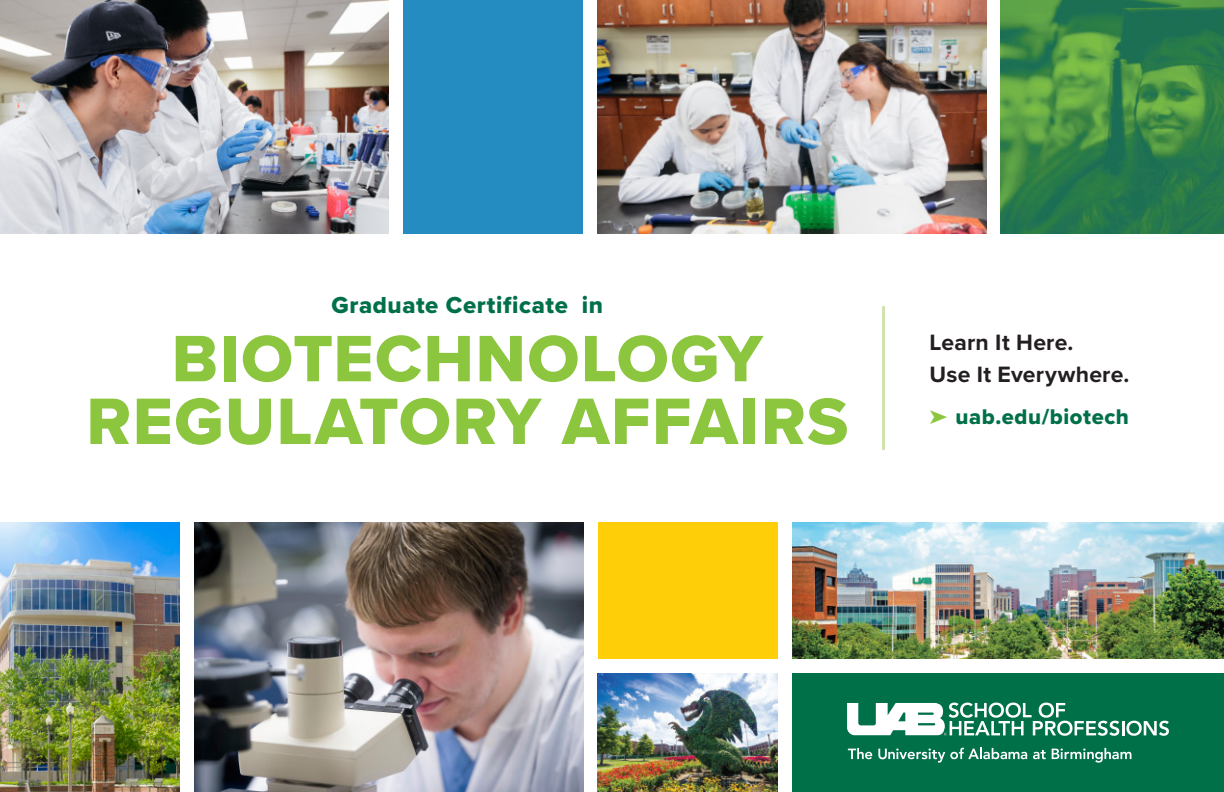
<style>
.page{position:relative;width:1224px;height:792px;background:#fff}
.page>*{position:absolute;margin:0;border:0;box-sizing:border-box;transform-origin:0 0}
.t1{font:68px "Proxima Nova Extrabld";letter-spacing:.02em;color:#8bc63e}
.t2{font:24px "Proxima Nova Extrabld";letter-spacing:.025em;color:#007049}
.FRONT-Intro_PNova_12{font:700 23px/32px "Proxima Nova";letter-spacing:.01em;color:#231f20}
.FRONT-Intro_PNova_12-2{font:22px "Proxima Nova Extrabld";letter-spacing:.03em;color:#007049}
.s1{color:#8bc63e}
</style>
<div class="page">
<div style="left:792px;top:673px;width:432px;height:119px;background:#007049"></div>
<img style="left:792px;top:522px;width:432px;height:137px">
<div style="left:403px;top:0;width:180px;height:234px;background:#258cc2"></div>
<img style="left:1001px;top:0;width:223px;height:234px">
<div style="left:598px;top:522px;width:180px;height:137px;background:#fece08"></div>
<img style="left:0;top:522px;width:180px;height:270px">
<img style="left:598px;top:673px;width:180px;height:119px">
<img style="left:0;top:0;width:389px;height:234px">
<img style="left:194px;top:522px;width:389px;height:270px">
<img style="left:598px;top:0;width:388px;height:234px">
<svg style="left:848px;top:748px;width:24px;height:11px"></svg>
<svg style="left:878px;top:748px;width:149px;height:15px"></svg>
<svg style="left:1033px;top:750px;width:13px;height:9px"></svg>
<svg style="left:1052px;top:748px;width:79px;height:15px"></svg>
<svg style="left:847px;top:703px;width:322px;height:33px"></svg>
<hr style="left:882px;top:306px;width:3px;height:144px;background:#cfe4ae">
<p class="t2" style="left:331px;top:287px;width:273px">Graduate Certificate in</p>
<p class="t1" style="left:172px;top:308px;width:593px">BIOTECHNOLOGY</p>
<p class="t1" style="left:86px;top:371px;width:763px">REGULATORY AFFAIRS</p>
<p class="FRONT-Intro_PNova_12" style="left:930px;top:326px;width:201px">Learn It Here.<br>Use It Everywhere.</p>
<p class="FRONT-Intro_PNova_12-2" style="left:930px;top:400px;width:201px"><span class="s1">➤</span> uab.edu/biotech</p>
</div>
